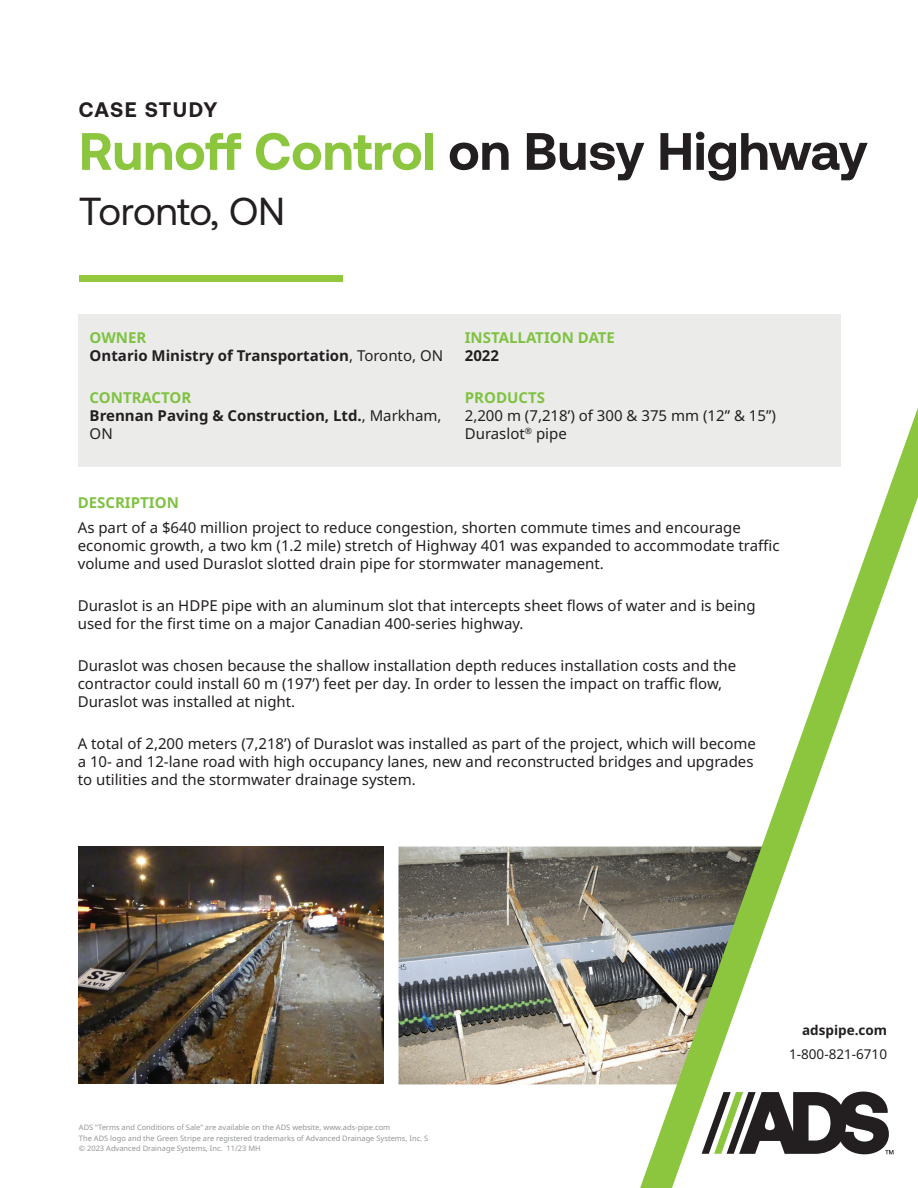
<style>
.page{position:relative;width:918px;height:1188px;background:#fff}
.page>*{position:absolute;margin:0;border:0;box-sizing:border-box;transform-origin:0 0}
.t1{font:700 52.5px "Aeonik";color:#8bc63e}
.t2{font:39px "Aeonik";color:#231f20}
.t3{font:700 21px "Aeonik";letter-spacing:.045em;color:#231f20}
.t4{font:15px/18px "Noto Sans";color:#231f20}
.t5{font:700 15px/18px "Noto Sans";color:#231f20}
.t6{font:700 15px "Noto Sans";color:#7fc241}
.t7{font:13.5px "Noto Sans";color:#231f20}
.t8{font:700 13.5px "Noto Sans";color:#231f20}
.t9{font:7.5px/10.5px "Noto Sans";color:#939598}
.s1{color:#231f20}
.s2{color:#7fc241}
.s3{font-weight:400}
</style>
<div class="page">
<div style="left:78px;top:314px;width:763px;height:153px;background:#ebebea"></div>
<img style="left:399px;top:847px;width:206px;height:237px">
<div style="left:79px;top:275px;width:264px;height:7px;background:#94c83c"></div>
<svg style="left:605px;top:408px;width:313px;height:780px"></svg>
<img style="left:79px;top:846px;width:304px;height:238px">
<h3 class="t3" style="left:79px;top:97px;width:140px">CASE STUDY</h3>
<h1 class="t1" style="left:79px;top:121px;width:790px">Runoff Control <span class="s1">on Busy Highway</span></h1>
<h2 class="t2" style="left:79px;top:190px;width:208px">Toronto, ON</h2>
<p class="t5" style="left:90px;top:329px;width:355px"><span class="s2">OWNER<br></span>Ontario Ministry of Transportation<span class="s3">, Toronto, ON</span></p>
<p class="t5" style="left:90px;top:389px;width:354px"><span class="s2">CONTRACTOR<br></span>Brennan Paving &amp; Construction, Ltd.<span class="s3">, Markham,<br>ON</span></p>
<p class="t6" style="left:465px;top:327px;width:152px">INSTALLATION DATE</p>
<p class="t5" style="left:465px;top:347px;width:36px">2022</p>
<p class="t6" style="left:465px;top:387px;width:82px">PRODUCTS</p>
<p class="t4" style="left:465px;top:407px;width:313px">2,200 m (7,218’) of 300 &amp; 375 mm (12” &amp; 15”)<br>Duraslot<sup>®</sup> pipe</p>
<p class="t6" style="left:78px;top:492px;width:103px">DESCRIPTION</p>
<p class="t4" style="left:78px;top:519px;width:703px">As part of a $640 million project to reduce congestion, shorten commute times and encourage economic growth, a two km (1.2 mile) stretch of Highway 401 was expanded to accommodate traffic volume and used Duraslot slotted drain pipe for stormwater management.</p>
<p class="t4" style="left:78px;top:597px;width:679px">Duraslot is an HDPE pipe with an aluminum slot that intercepts sheet flows of water and is being used for the first time on a major Canadian 400-series highway.</p>
<p class="t4" style="left:78px;top:657px;width:660px">Duraslot was chosen because the shallow installation depth reduces installation costs and the contractor could install 60 m (197’) feet per day. In order to lessen the impact on traffic flow,<br>Duraslot was installed at night.</p>
<p class="t4" style="left:78px;top:735px;width:680px">A total of 2,200 meters (7,218’) of Duraslot was installed as part of the project, which will become a 10- and 12-lane road with high occupancy lanes, new and reconstructed bridges and upgrades to utilities and the stormwater drainage system.</p>
<p class="t9" style="left:79px;top:1122px;width:351px">ADS “Terms and Conditions of Sale” are available on the ADS website, www.ads-pipe.com<br>The ADS logo and the Green Stripe are registered trademarks of Advanced Drainage Systems, Inc. S © 2023 Advanced Drainage Systems, Inc. 11/23 MH</p>
<p class="t8" style="left:802px;top:1021px;width:86px">adspipe.com</p>
<p class="t7" style="left:789px;top:1045px;width:99px">1-800-821-6710</p>
</div>
